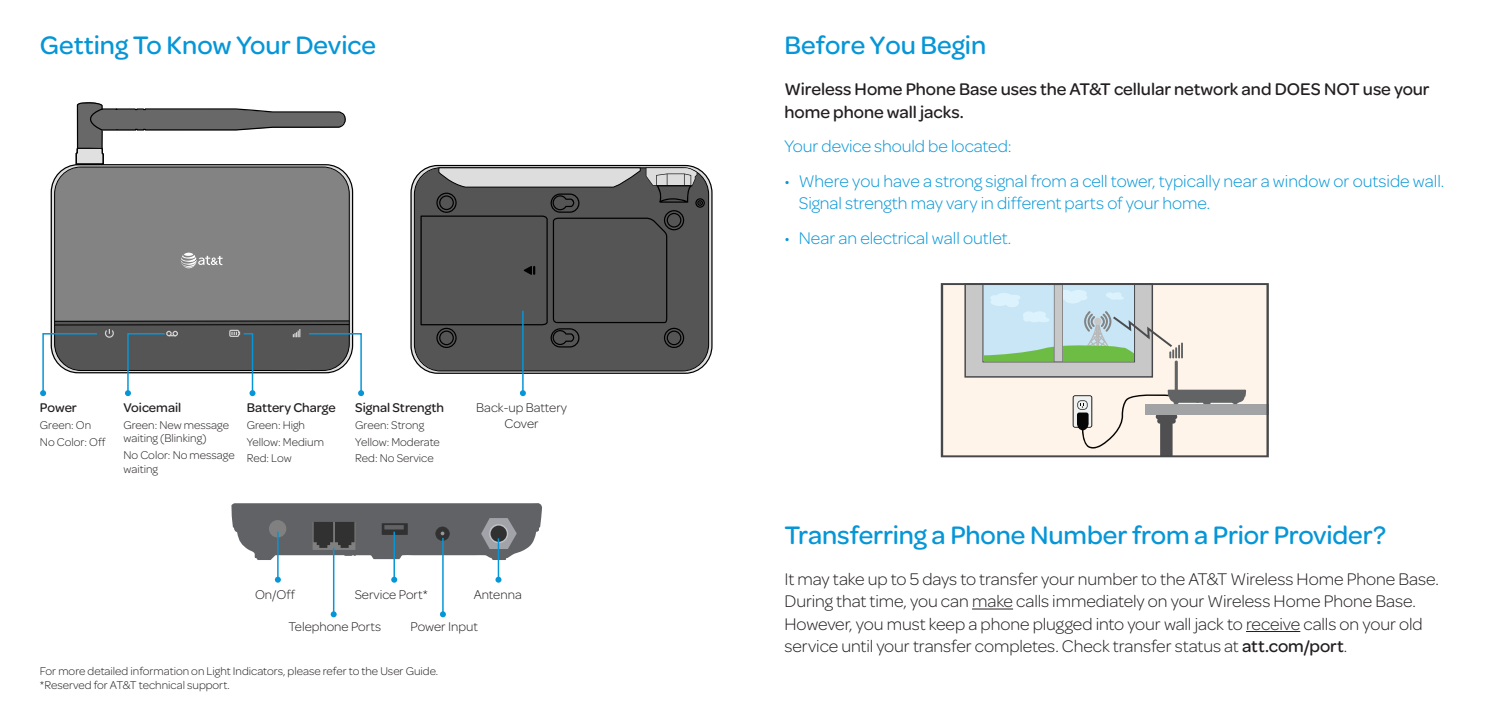
<style>
.page{position:relative;width:1489px;height:723px;background:#fff}
.page>*{position:absolute;margin:0;border:0;box-sizing:border-box;transform-origin:0 0}
.t1{font:500 27px "Omnes";color:#0696d7}
.t2{font:300 18px/22.5px "Omnes";letter-spacing:-.005em;color:#231f20}
.t3{font:300 18px/22.5px "Omnes";color:#0696d7}
.t4{font:500 18px/22.5px "Omnes";color:#231f20}
.t5{font:300 13.5px "Omnes";color:#231f20}
.t6{font:500 13.5px "Omnes";color:#231f20}
.t7{font:300 12px/13.5px "Omnes";color:#231f20}
.s1{font-weight:500}
</style>
<div class="page">
<div style="left:55px;top:167px;width:294px;height:203px;background:#848383;border-radius:28px"></div>
<svg style="left:75px;top:102px;width:271px;height:63px"></svg>
<svg style="left:181px;top:253px;width:42px;height:16px"></svg>
<div style="left:414px;top:168px;width:295px;height:203px;background:#555;border-radius:28px"></div>
<div style="left:410px;top:165px;width:302px;height:209px;border:1px solid #000;border-radius:27px"></div>
<svg style="left:420px;top:167px;width:284px;height:181px"></svg>
<svg style="left:231px;top:503px;width:311px;height:57px"></svg>
<div style="left:382px;top:523px;width:26px;height:12px;background:#313132"></div>
<hr style="left:384px;top:525px;width:20px;height:4px;background:#616265">
<div style="left:269px;top:520px;width:17px;height:17px;background:#808080;border-radius:50%"></div>
<hr style="left:333px;top:548px;width:1px;height:66px;background:#0696d7">
<svg style="left:331px;top:611px;width:6px;height:6px"></svg>
<hr style="left:393px;top:532px;width:2px;height:48px;background:#0696d7">
<svg style="left:391px;top:577px;width:6px;height:6px"></svg>
<hr style="left:277px;top:532px;width:1px;height:48px;background:#0696d7">
<svg style="left:275px;top:577px;width:6px;height:6px"></svg>
<hr style="left:442px;top:538px;width:1px;height:76px;background:#0696d7">
<svg style="left:440px;top:611px;width:6px;height:6px"></svg>
<hr style="left:497px;top:538px;width:2px;height:42px;background:#0696d7">
<svg style="left:495px;top:577px;width:6px;height:6px"></svg>
<hr style="left:522px;top:311px;width:1px;height:82px;background:#0696d7">
<svg style="left:520px;top:390px;width:6px;height:6px"></svg>
<svg style="left:40px;top:321px;width:324px;height:75px"></svg>
<svg style="left:940px;top:283px;width:328px;height:174px;fill:#fef4e9"></svg>
<svg style="left:983px;top:284px;width:263px;height:172px"></svg>
<hr style="left:972px;top:608px;width:41px;height:1px;background:#231f20">
<hr style="left:1245px;top:631px;width:55px;height:1px;background:#231f20">
<p class="t1" style="left:40px;top:27px;width:337px">Getting To Know Your Device</p>
<p class="t6" style="left:40px;top:398px;width:39px">Power</p>
<p class="t7" style="left:40px;top:418px;width:53px">Green: On</p>
<p class="t7" style="left:40px;top:434px;width:67px">No Color: Off</p>
<p class="t6" style="left:123px;top:398px;width:59px">Voicemail</p>
<p class="t7" style="left:123px;top:418px;width:107px">Green: New message waiting (Blinking)</p>
<p class="t7" style="left:123px;top:448px;width:113px">No Color: No message waiting</p>
<p class="t6" style="left:247px;top:398px;width:90px">Battery Charge</p>
<p class="t7" style="left:247px;top:418px;width:60px">Green: High</p>
<p class="t7" style="left:247px;top:434px;width:79px">Yellow: Medium</p>
<p class="t7" style="left:247px;top:451px;width:46px">Red: Low</p>
<p class="t6" style="left:355px;top:398px;width:90px">Signal Strength</p>
<p class="t7" style="left:355px;top:418px;width:70px">Green: Strong</p>
<p class="t7" style="left:355px;top:434px;width:86px">Yellow: Moderate</p>
<p class="t7" style="left:355px;top:451px;width:80px">Red: No Service</p>
<p class="t5" style="left:476px;top:399px;width:92px">Back-up Battery</p>
<p class="t5" style="left:504px;top:415px;width:35px">Cover</p>
<p class="t5" style="left:255px;top:586px;width:41px">On/Off</p>
<p class="t5" style="left:355px;top:586px;width:75px">Service Port*</p>
<p class="t5" style="left:410px;top:618px;width:69px">Power Input</p>
<p class="t5" style="left:474px;top:586px;width:49px">Antenna</p>
<p class="t5" style="left:288px;top:618px;width:94px">Telephone Ports</p>
<p class="t7" style="left:40px;top:664px;width:400px">For more detailed information on Light Indicators, please refer to the User Guide.</p>
<p class="t7" style="left:40px;top:678px;width:191px">*Reserved for AT&amp;T technical support.</p>
<p class="t1" style="left:784px;top:27px;width:203px">Before You Begin</p>
<p class="t4" style="left:784px;top:77px;width:646px">Wireless Home Phone Base uses the AT&amp;T cellular network and DOES NOT use your home phone wall jacks.</p>
<p class="t3" style="left:784px;top:135px;width:229px">Your device should be located:</p>
<p class="t3" style="left:798px;top:169px;width:647px;text-indent:-14px">• Where you have a strong signal from a cell tower, typically near a window or outside wall.<br>Signal strength may vary in different parts of your home.</p>
<p class="t3" style="left:784px;top:226px;width:228px">• Near an electrical wall outlet.</p>
<p class="t1" style="left:784px;top:516px;width:603px">Transferring a Phone Number from a Prior Provider?</p>
<p class="t2" style="left:784px;top:567px;width:656px">It may take up to 5 days to transfer your number to the AT&amp;T Wireless Home Phone Base.<br>During that time, you can make calls immediately on your Wireless Home Phone Base.<br>However, you must keep a phone plugged into your wall jack to receive calls on your old service until your transfer completes. Check transfer status at <span class="s1">att.com/port</span>.</p>
</div>
